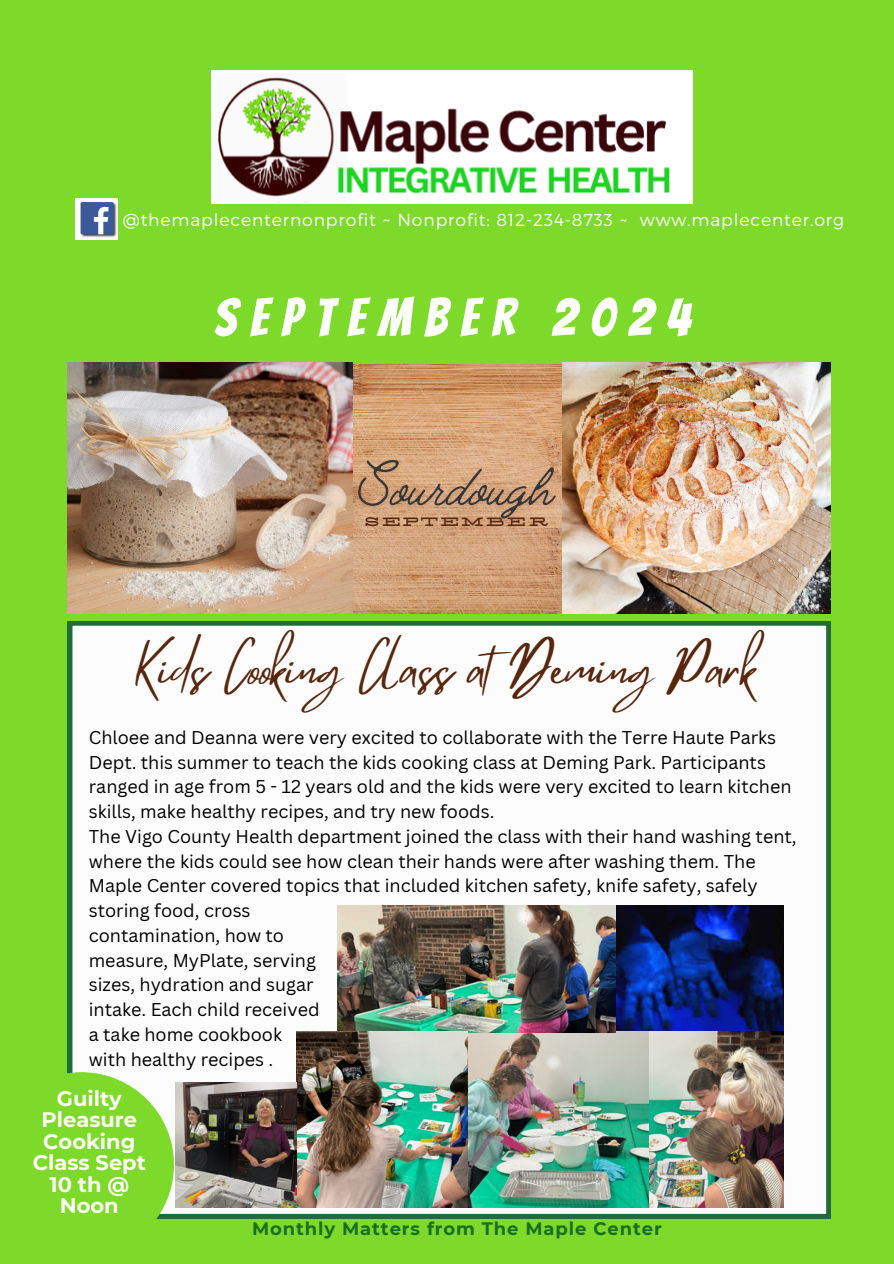
<style>
.page{position:relative;width:894px;height:1264px;background:#fff}
.page>*{position:absolute;margin:0;border:0;box-sizing:border-box;transform-origin:0 0}
.t1{font:52.95px "Bangers";letter-spacing:.25em;color:#fefefd}
.t2{font:48px "Mistrully";color:#57270d}
.t3{font:700 21px/21.3px "Montserrat";color:#fefcf3;text-align:center}
.t4{font:18px/24.8px "Canva Sans";color:#000}
.t5{font:700 18px "Montserrat";letter-spacing:.05em;color:#1a6e21}
.t6{font:300 17.25px "Montserrat";letter-spacing:.05em;color:#fff}
.t7{font:17.25px "Silverfake";letter-spacing:.145em;color:#57270d}
</style>
<div class="page">
<div style="left:0;top:0;width:893px;height:1263px;background:#7dd92a"></div>
<img style="left:76px;top:198px;width:41px;height:42px">
<div style="left:68px;top:621px;width:762px;height:597px;background:#fcfcfc"></div>
<img style="left:353px;top:364px;width:209px;height:249px">
<img style="left:562px;top:363px;width:268px;height:250px">
<img style="left:68px;top:363px;width:285px;height:250px">
<img style="left:212px;top:71px;width:480px;height:132px">
<img style="left:615px;top:905px;width:168px;height:126px">
<img style="left:297px;top:1031px;width:486px;height:176px">
<img style="left:714px;top:1091px;width:18px;height:18px">
<img style="left:525px;top:1082px;width:18px;height:18px">
<img style="left:544px;top:1053px;width:18px;height:18px">
<img style="left:337px;top:905px;width:278px;height:127px">
<img style="left:468px;top:937px;width:18px;height:18px">
<img style="left:514px;top:905px;width:23px;height:22px">
<img style="left:364px;top:1053px;width:18px;height:18px">
<img style="left:469px;top:1091px;width:18px;height:18px">
<img style="left:175px;top:1082px;width:121px;height:125px">
<img style="left:351px;top:446px;width:212px;height:84px">
<svg style="left:67px;top:1072px;width:107px;height:147px"></svg>
<p class="t6" style="left:123px;top:208px;width:722px">@themaplecenternonprofit ~ Nonprofit: 812-234-8733 ~ www.maplecenter.org</p>
<p class="t1" style="left:213px;top:290px;width:478px">SEPTEMBER 2024</p>
<p class="t7" style="left:365px;top:512px;width:186px">September</p>
<p class="t2" style="left:133px;top:630px;width:624px">Kids Cooking Class atDeming Park</p>
<p class="t4" style="left:89px;top:724px;width:704px">Chloee and Deanna were very excited to collaborate with the Terre Haute Parks Dept. this summer to teach the kids cooking class at Deming Park. Participants ranged in age from 5 - 12 years old and the kids were very excited to learn kitchen skills, make healthy recipes, and try new foods.</p>
<p class="t4" style="left:89px;top:823px;width:709px">The Vigo County Health department joined the class with their hand washing tent, where the kids could see how clean their hands were after washing them. The Maple Center covered topics that included kitchen safety, knife safety, safely storing food, cross</p>
<p class="t4" style="left:89px;top:922px;width:197px">contamination, how to</p>
<p class="t4" style="left:89px;top:947px;width:229px">measure, MyPlate, serving</p>
<p class="t4" style="left:89px;top:972px;width:226px">sizes, hydration and sugar</p>
<p class="t4" style="left:89px;top:996px;width:232px">intake. Each child received</p>
<p class="t4" style="left:89px;top:1021px;width:195px">a take home cookbook</p>
<p class="t4" style="left:89px;top:1046px;width:186px">with healthy recipes .</p>
<p class="t3" style="left:33px;top:1087px;width:115px">Guilty<br>Pleasure<br>Cooking<br>Class Sept<br>10 th @<br>Noon</p>
<p class="t5" style="left:252px;top:1217px;width:411px">Monthly Matters from The Maple Center</p>
</div>
